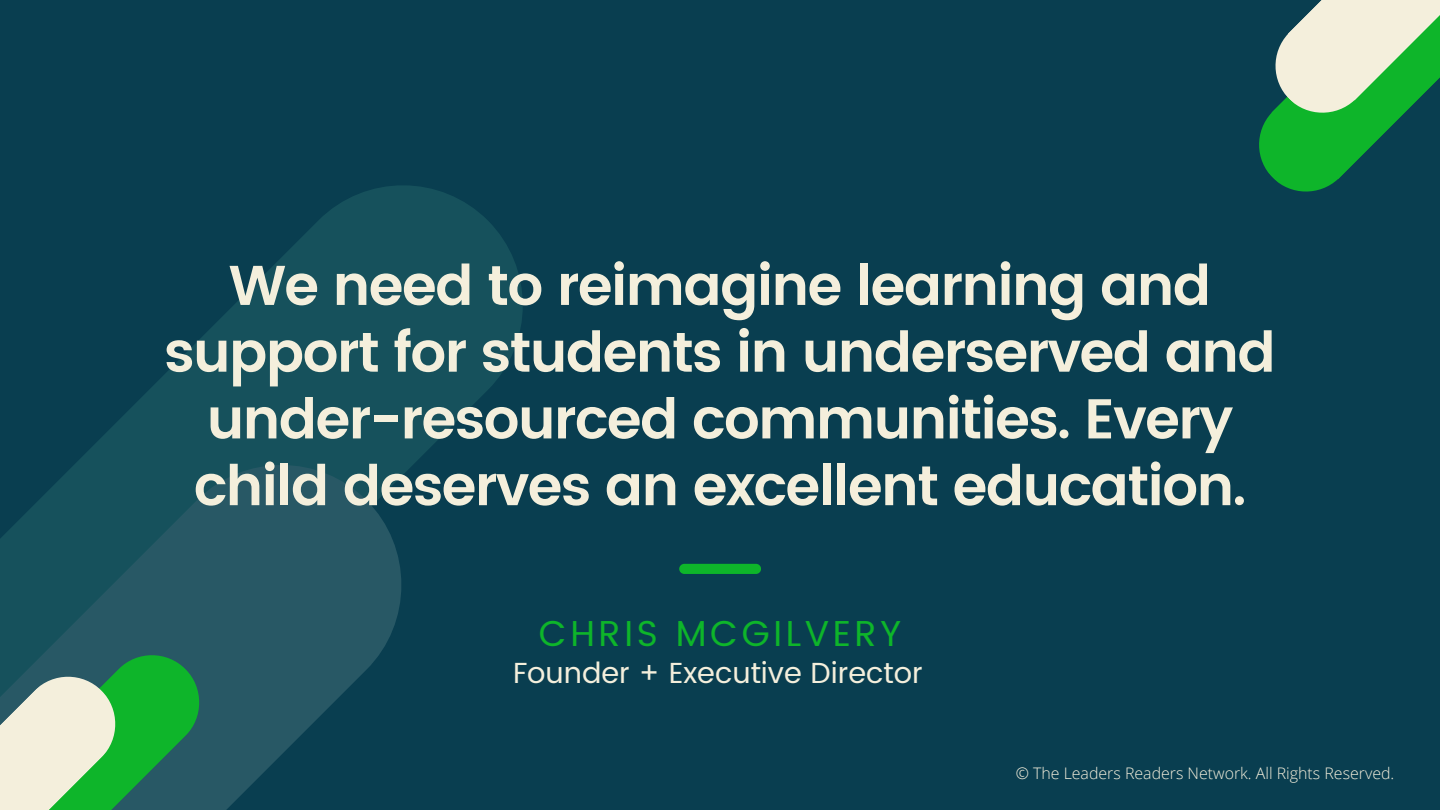
<style>
.page{position:relative;width:1440px;height:810px;background:#093e50}
.page>*{position:absolute;margin:0;border:0;box-sizing:border-box;transform-origin:0 0}
.t1{font:600 56px/66.8px "Poppins";letter-spacing:-.03em;color:#f4efdc;text-align:center}
.t2{font:36px "Poppins";letter-spacing:.1em;color:#0eb52a}
.t3{font:29px "Poppins";color:#f4efdc}
.t4{font:300 15.9px "Open Sans";color:#f4efdc}
</style>
<div class="page">
<svg style="left:86px;top:185px;width:437px;height:279px;fill:#16515c"></svg>
<svg style="left:0;top:453px;width:413px;height:357px;fill:#285865"></svg>
<svg style="left:1259px;top:0;width:181px;height:192px"></svg>
<div style="left:679px;top:564px;width:82px;height:10px;background:#0eb52a;border-radius:5px"></div>
<svg style="left:0;top:650px;width:204px;height:160px;background:#66ac7a"></svg>
<h1 class="t1" style="left:164px;top:252px;width:1113px">We need to reimagine learning and support for students in underserved and under-resourced communities. Every child deserves an excellent education.</h1>
<h2 class="t2" style="left:539px;top:612px;width:364px">CHRIS MCGILVERY</h2>
<h3 class="t3" style="left:513px;top:656px;width:411px">Founder + Executive Director</h3>
<p class="t4" style="left:1016px;top:762px;width:380px">© The Leaders Readers Network. All Rights Reserved.</p>
</div>
